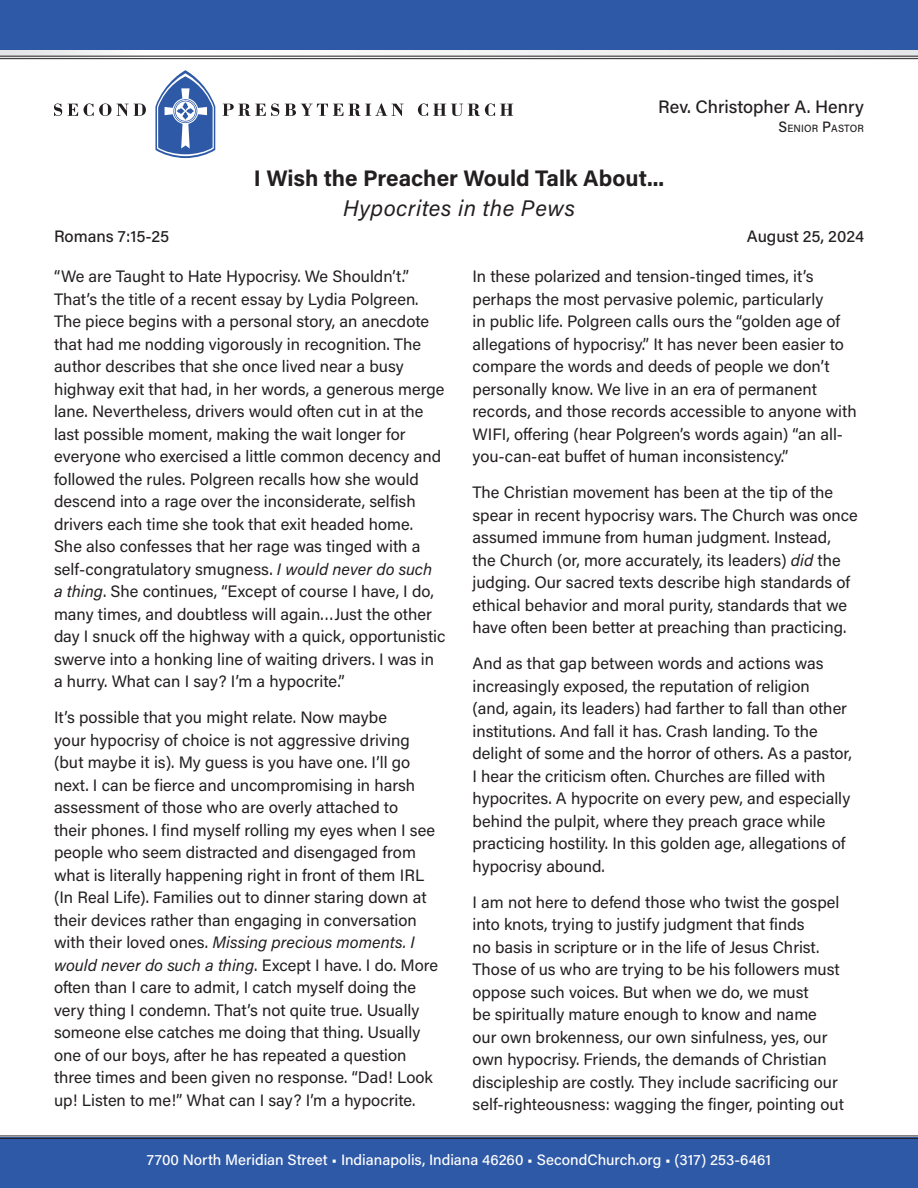
<style>
.page{position:relative;width:918px;height:1188px;background:#fff}
.page>*{position:absolute;margin:0;border:0;box-sizing:border-box;transform-origin:0 0}
.t1{font:700 22.5px "Acumin Pro";color:#231f20}
.t2{font:italic 22.5px "Acumin Pro";letter-spacing:.02em;color:#231f20}
.t3{font:500 18px "Acumin Pro";color:#231f20}
.LIT_rack_body{font:16.5px/22.5px "Acumin Pro";color:#231f20}
.t4{font:500 16.5px "Acumin Pro";color:#231f20}
.t5{font:500 15px "Acumin Pro";color:#fff}
.t6{font:500 10.5px "Acumin Pro";letter-spacing:.015em;color:#231f20;scale:.95 1}
.s1{font-size:15px}
.s2{font-style:italic}
</style>
<div class="page">
<svg style="left:0;top:1135px;width:918px;height:3px;background:#6f7b93"></svg>
<div style="left:0;top:1138px;width:918px;height:50px;background:#2e59a7"></div>
<svg style="left:0;top:56px;width:918px;height:3px"></svg>
<svg style="left:0;top:50px;width:918px;height:6px"></svg>
<div style="left:0;top:0;width:918px;height:50px;background:#2e59a7"></div>
<svg style="left:54px;top:103px;width:8px;height:13px"></svg>
<svg style="left:68px;top:104px;width:10px;height:12px"></svg>
<svg style="left:84px;top:103px;width:62px;height:13px"></svg>
<svg style="left:223px;top:103px;width:56px;height:13px"></svg>
<svg style="left:285px;top:103px;width:119px;height:13px"></svg>
<svg style="left:418px;top:103px;width:95px;height:13px"></svg>
<svg style="left:155px;top:70px;width:60px;height:88px"></svg>
<p class="t3" style="left:658px;top:94px;width:207px">Rev. Christopher A. Henry</p>
<p class="t6" style="left:778px;top:121px;width:91px"><span class="s1">S</span>ENIOR <span class="s1">P</span>ASTOR</p>
<p class="t1" style="left:254px;top:162px;width:412px">I Wish the Preacher Would Talk About...</p>
<p class="t2" style="left:343px;top:192px;width:233px">Hypocrites in the Pews</p>
<p class="t4" style="left:54px;top:224px;width:117px">Romans 7:15-25</p>
<p class="t4" style="left:747px;top:224px;width:119px">August 25, 2024</p>
<p class="LIT_rack_body" style="left:54px;top:264px;width:393px">“We are Taught to Hate Hypocrisy. We Shouldn’t.” That’s the title of a recent essay by Lydia Polgreen.<br>The piece begins with a personal story, an anecdote that had me nodding vigorously in recognition. The author describes that she once lived near a busy highway exit that had, in her words, a generous merge lane. Nevertheless, drivers would often cut in at the last possible moment, making the wait longer for everyone who exercised a little common decency and followed the rules. Polgreen recalls how she would descend into a rage over the inconsiderate, selfish drivers each time she took that exit headed home.<br>She also confesses that her rage was tinged with a self-congratulatory smugness. <span class="s2">I would never do such<br>a thing</span>. She continues, “Except of course I have, I do, many times, and doubtless will again…Just the other day I snuck off the highway with a quick, opportunistic swerve into a honking line of waiting drivers. I was in a hurry. What can I say? I’m a hypocrite.”</p>
<p class="LIT_rack_body" style="left:54px;top:705px;width:386px">It’s possible that you might relate. Now maybe<br>your hypocrisy of choice is not aggressive driving (but maybe it is). My guess is you have one. I’ll go next. I can be fierce and uncompromising in harsh assessment of those who are overly attached to<br>their phones. I find myself rolling my eyes when I see people who seem distracted and disengaged from what is literally happening right in front of them IRL (In Real Life). Families out to dinner staring down at their devices rather than engaging in conversation with their loved ones. <span class="s2">Missing precious moments. I would never do such a thing</span>. Except I have. I do. More often than I care to admit, I catch myself doing the very thing I condemn. That’s not quite true. Usually someone else catches me doing that thing. Usually one of our boys, after he has repeated a question three times and been given no response. “Dad! Look up! Listen to me!” What can I say? I’m a hypocrite.</p>
<p class="LIT_rack_body" style="left:472px;top:264px;width:386px">In these polarized and tension-tinged times, it’s perhaps the most pervasive polemic, particularly<br>in public life. Polgreen calls ours the “golden age of allegations of hypocrisy.” It has never been easier to compare the words and deeds of people we don’t personally know. We live in an era of permanent records, and those records accessible to anyone with WIFI, offering (hear Polgreen’s words again) “an all&shy;you-can-eat buffet of human inconsistency.”</p>
<p class="LIT_rack_body" style="left:472px;top:480px;width:387px">The Christian movement has been at the tip of the spear in recent hypocrisy wars. The Church was once assumed immune from human judgment. Instead, the Church (or, more accurately, its leaders) <span class="s2">did</span> the judging. Our sacred texts describe high standards of ethical behavior and moral purity, standards that we have often been better at preaching than practicing.</p>
<p class="LIT_rack_body" style="left:472px;top:651px;width:381px">And as that gap between words and actions was increasingly exposed, the reputation of religion<br>(and, again, its leaders) had farther to fall than other institutions. And fall it has. Crash landing. To the delight of some and the horror of others. As a pastor, I hear the criticism often. Churches are filled with hypocrites. A hypocrite on every pew, and especially behind the pulpit, where they preach grace while practicing hostility. In this golden age, allegations of hypocrisy abound.</p>
<p class="LIT_rack_body" style="left:472px;top:890px;width:373px">I am not here to defend those who twist the gospel into knots, trying to justify judgment that finds<br>no basis in scripture or in the life of Jesus Christ.<br>Those of us who are trying to be his followers must oppose such voices. But when we do, we must<br>be spiritually mature enough to know and name our own brokenness, our own sinfulness, yes, our own hypocrisy. Friends, the demands of Christian discipleship are costly. They include sacrificing our self-righteousness: wagging the finger, pointing out</p>
<p class="t5" style="left:147px;top:1150px;width:626px">7700 North Meridian Street • Indianapolis, Indiana 46260 • SecondChurch.org • (317) 253-6461</p>
</div>
